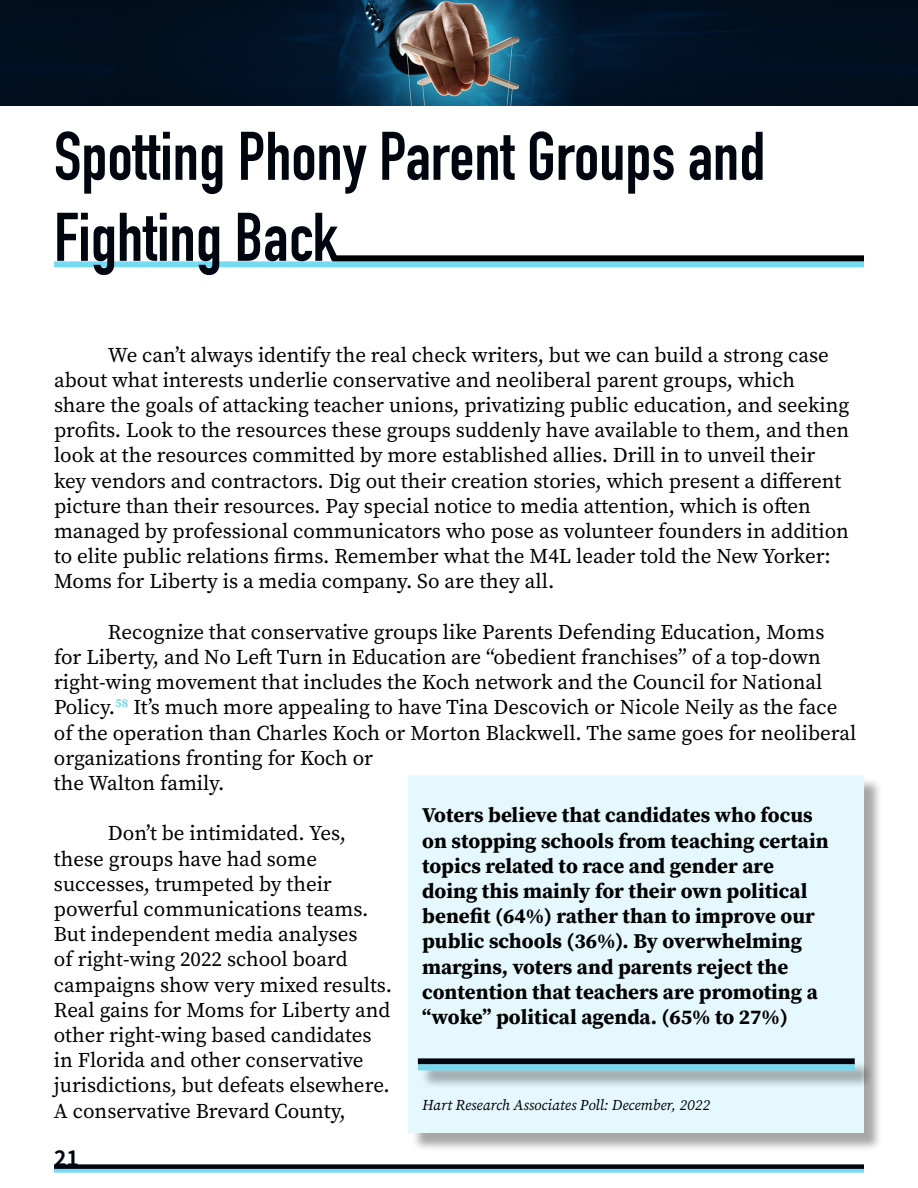
<style>
.page{position:relative;width:918px;height:1188px;background:#fff}
.page>*{position:absolute;margin:0;border:0;box-sizing:border-box;transform-origin:0 0}
.t1{font:700 67.5px/81px "DIN Condensed";color:#000610}
.t2{font:21px/25.2px "Source Serif Pro";color:#000}
.t3{font:700 21px/25.2px "Source Serif Pro";color:#000}
.t4{font:700 21px "Kinto Sans";color:#000610}
.t5{font:italic 15px "Source Serif Pro";color:#000}
</style>
<div class="page">
<img style="left:0;top:0;width:918px;height:106px">
<div style="left:54px;top:1168px;width:810px;height:5px;background:#77daf3"></div>
<div style="left:54px;top:1164px;width:810px;height:5px;background:#000610"></div>
<div style="left:54px;top:261px;width:810px;height:6px;background:#77daf3"></div>
<div style="left:333px;top:255px;width:531px;height:6px;background:#000"></div>
<div style="left:411px;top:778px;width:472px;height:374px;background:#000;opacity:.35"></div>
<div style="left:409px;top:775px;width:455px;height:358px;background:#e4f8fd"></div>
<div style="left:418px;top:1058px;width:437px;height:6px;background:#000610"></div>
<div style="left:421px;top:1067px;width:452px;height:22px;background:#000;opacity:.35"></div>
<div style="left:418px;top:1064px;width:437px;height:6px;background:#77daf3"></div>
<h1 class="t1" style="left:54px;top:115px;width:713px">Spotting Phony Parent Groups and<br>Fighting Back</h1>
<p class="t2" style="left:54px;top:342px;width:797px;text-indent:54px">We can’t always identify the real check writers, but we can build a strong case about what interests underlie conservative and neoliberal parent groups, which share the goals of attacking teacher unions, privatizing public education, and seeking profits. Look to the resources these groups suddenly have available to them, and then look at the resources committed by more established allies. Drill in to unveil their key vendors and contractors. Dig out their creation stories, which present a different picture than their resources. Pay special notice to media attention, which is often managed by professional communicators who pose as volunteer founders in addition to elite public relations firms. Remember what the M4L leader told the New Yorker:<br>Moms for Liberty is a media company. So are they all.</p>
<p class="t2" style="left:54px;top:619px;width:804px;text-indent:54px">Recognize that conservative groups like Parents Defending Education, Moms for Liberty, and No Left Turn in Education are “obedient franchises” of a top-down right-wing movement that includes the Koch network and the Council for National Policy.<sup>58</sup> It’s much more appealing to have Tina Descovich or Nicole Neily as the face of the operation than Charles Koch or Morton Blackwell. The same goes for neoliberal organizations fronting for Koch or<br>the Walton family.</p>
<p class="t2" style="left:54px;top:821px;width:339px;text-indent:54px">Don’t be intimidated. Yes, these groups have had some successes, trumpeted by their powerful communications teams.<br>But independent media analyses<br>of right-wing 2022 school board campaigns show very mixed results.<br>Real gains for Moms for Liberty and other right-wing based candidates in Florida and other conservative jurisdictions, but defeats elsewhere.<br>A conservative Brevard County,</p>
<p class="t3" style="left:422px;top:802px;width:408px">Voters believe that candidates who focus on stopping schools from teaching certain topics related to race and gender are doing this mainly for their own political benefit (64%) rather than to improve our public schools (36%). By overwhelming margins, voters and parents reject the contention that teachers are promoting a “woke” political agenda. (65% to 27%)</p>
<p class="t5" style="left:422px;top:1095px;width:289px">Hart Research Associates Poll: December, 2022</p>
<p class="t4" style="left:54px;top:1146px;width:26px">21</p>
</div>
